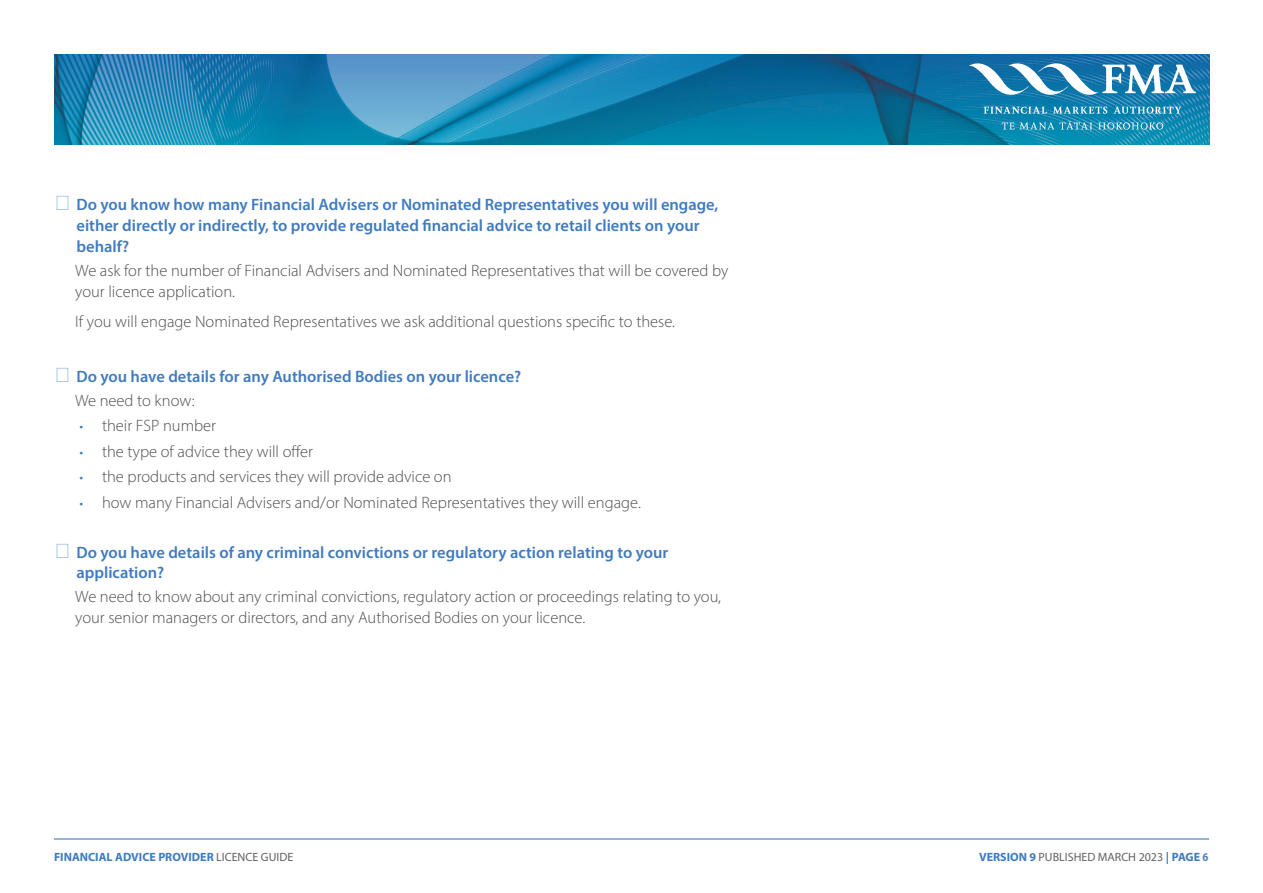
<style>
.page{position:relative;width:1263px;height:893px;background:#fff}
.page>*{position:absolute;margin:0;border:0;box-sizing:border-box;transform-origin:0 0}
.t1{font:300 16.5px/21px "Myriad Pro";color:#4d4d4d}
.t2{font:600 16.5px/21px "Myriad Pro";color:#407bbf}
.t3{font:700 12px "Myriad Pro";color:#407bbf}
.t4{font:12px "Myriad Pro";color:#616161}
.s1{font-family:"MS Reference Specialty";font-weight:400;font-size:22.5px}
.s2{font-size:15px;color:#407bbf}
.s3{font-weight:400;color:#616161}
.s4{font-weight:700;color:#407bbf}
.s5{font-weight:700;color:#5484c4}
</style>
<div class="page">
<hr style="left:54px;top:838px;width:1155px;height:1px;background:#407bbf">
<img style="left:54px;top:54px;width:1155px;height:90px">
<svg style="left:984px;top:107px;width:197px;height:7px"></svg>
<svg style="left:1002px;top:121px;width:161px;height:9px"></svg>
<svg style="left:969px;top:62px;width:227px;height:33px"></svg>
<p class="t2" style="left:76px;top:194px;width:643px;text-indent:-22px"><span class="s1">*</span> Do you know how many Financial Advisers or Nominated Representatives you will engage, either directly or indirectly, to provide regulated financial advice to retail clients on your behalf?</p>
<p class="t1" style="left:75px;top:260px;width:654px">We ask for the number of Financial Advisers and Nominated Representatives that will be covered by your licence application.</p>
<p class="t1" style="left:75px;top:311px;width:601px">If you will engage Nominated Representatives we ask additional questions specific to these.</p>
<p class="t2" style="left:54px;top:365px;width:469px"><span class="s1">*</span> Do you have details for any Authorised Bodies on your licence?</p>
<p class="t1" style="left:75px;top:390px;width:121px">We need to know:</p>
<p class="t1" style="left:80px;top:415px;width:138px"><span class="s2">•</span> their FSP number</p>
<p class="t1" style="left:80px;top:441px;width:235px"><span class="s2">•</span> the type of advice they will offer</p>
<p class="t1" style="left:80px;top:466px;width:374px"><span class="s2">•</span> the products and services they will provide advice on</p>
<p class="t1" style="left:80px;top:492px;width:563px"><span class="s2">•</span> how many Financial Advisers and/or Nominated Representatives they will engage.</p>
<p class="t2" style="left:76px;top:542px;width:593px;line-height:19.8px;text-indent:-22px"><span class="s1">*</span> Do you have details of any criminal convictions or regulatory action relating to your application?</p>
<p class="t1" style="left:75px;top:585px;width:647px">We need to know about any criminal convictions, regulatory action or proceedings relating to you, your senior managers or directors, and any Authorised Bodies on your licence.</p>
<p class="t3" style="left:54px;top:849px;width:241px">FINANCIAL ADVICE PROVIDER <span class="s3">LICENCE GUIDE</span></p>
<p class="t4" style="left:979px;top:849px;width:231px"><span class="s4">VERSION 9</span> PUBLISHED MARCH 2023 <span class="s4">| PAGE</span> <span class="s5">6</span></p>
</div>
